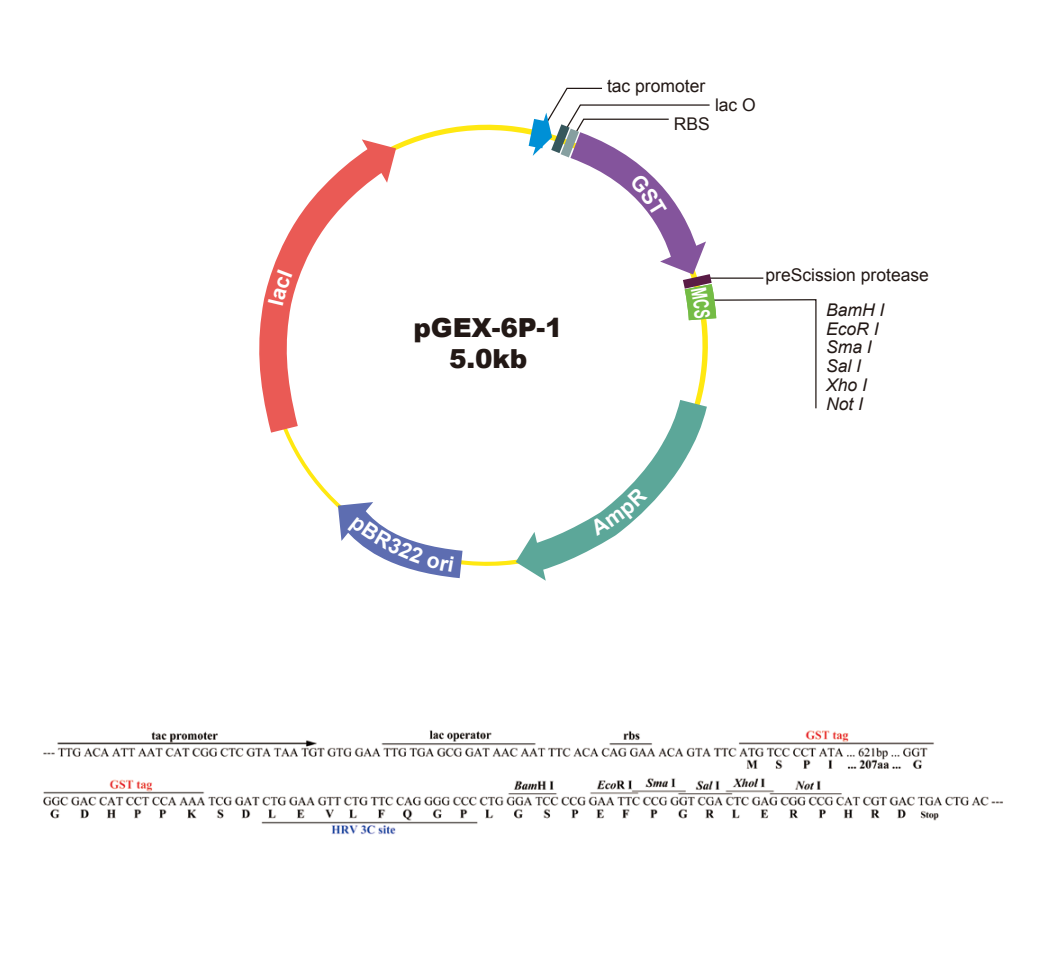
<style>
.page{position:relative;width:1053px;height:953px;background:#fff}
.page>*{position:absolute;margin:0;border:0;box-sizing:border-box;transform-origin:0 0}
.t1{font:900 26.25px/31.5px "Arial";letter-spacing:-.005em;color:#221815;text-align:center}
.t2{font:17.5px "Arial";color:#221815}
.t3{font:italic 17.5px/18.8px "Arial";color:#221815}
</style>
<div class="page">
<svg style="left:259px;top:124px;width:244px;height:442px"></svg>
<svg style="left:264px;top:124px;width:151px;height:339px"></svg>
<svg style="left:362px;top:139px;width:34px;height:44px"></svg>
<svg style="left:503px;top:409px;width:204px;height:172px"></svg>
<svg style="left:515px;top:532px;width:30px;height:48px"></svg>
<img style="left:43px;top:730px;width:960px;height:105px">
<svg style="left:268px;top:269px;width:24px;height:36px"></svg>
<svg style="left:499px;top:87px;width:318px;height:322px"></svg>
<svg style="left:316px;top:480px;width:175px;height:99px"></svg>
<svg style="left:589px;top:486px;width:58px;height:50px"></svg>
<p class="t2" style="left:607px;top:74px;width:100px">tac promoter</p>
<p class="t2" style="left:715px;top:93px;width:42px">lac O</p>
<p class="t2" style="left:673px;top:112px;width:37px">RBS</p>
<h1 class="t1" style="left:413px;top:310px;width:151px">pGEX-6P-1<br>5.0kb</h1>
<p class="t2" style="left:765px;top:263px;width:165px">preScission protease</p>
<p class="t3" style="left:826px;top:300px;width:60px">BamH I<br>EcoR I<br>Sma I<br>Sal I<br>Xho I<br>Not I</p>
</div>
